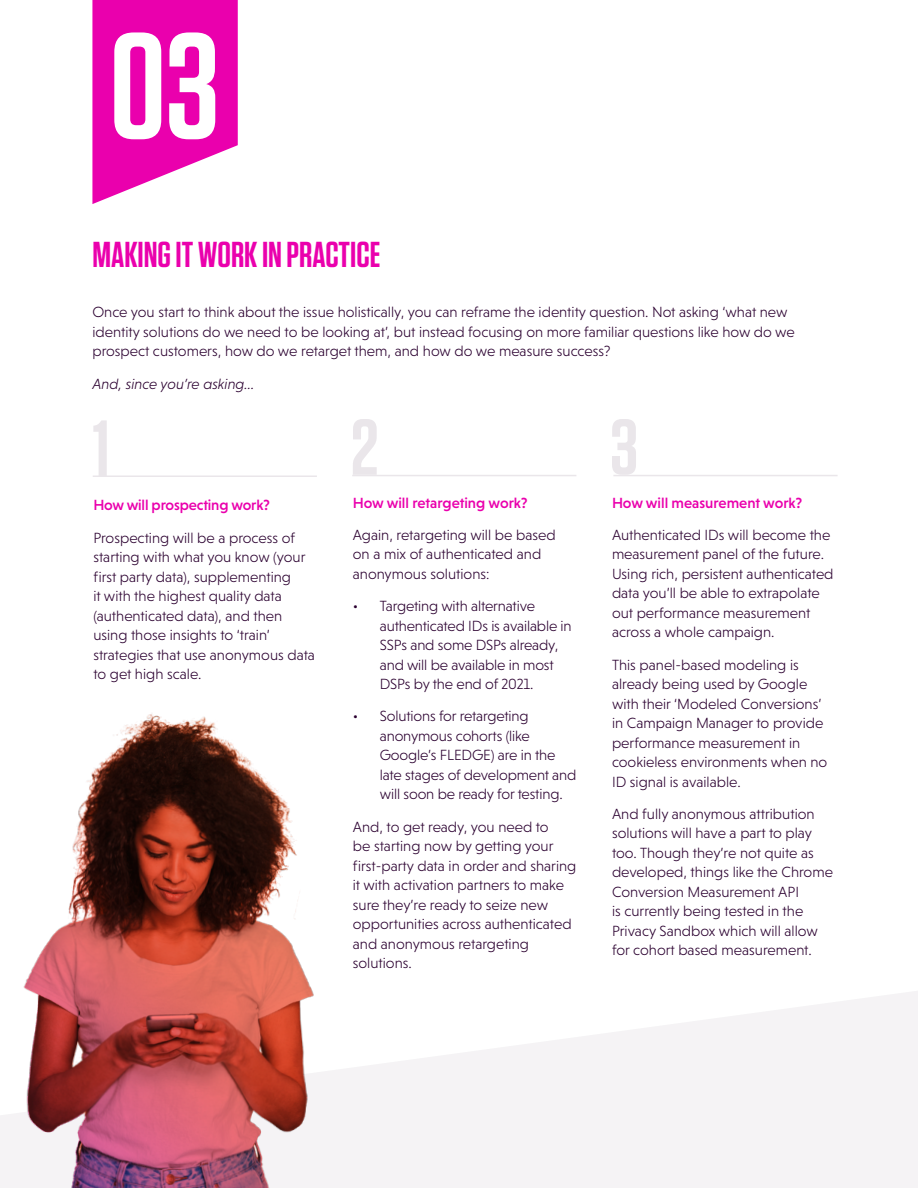
<style>
.page{position:relative;width:918px;height:1188px;background:#fff}
.page>*{position:absolute;margin:0;border:0;box-sizing:border-box;transform-origin:0 0}
.t1{font:600 150px "Tungsten";color:#fff}
.t2{font:600 36px "Tungsten";color:#ea00ad}
.t3{font:300 15px/19.5px "Niveau Grotesk";color:#2b0030}
.t4{font:500 15px "Niveau Grotesk";letter-spacing:-.01em;color:#ea00ad}
.t5{font:italic 300 15px "Niveau Grotesk";color:#2b0030}
</style>
<div class="page">
<svg style="left:92px;top:0;width:146px;height:204px;background:#ed25b9"></svg>
<svg style="left:93px;top:420px;width:14px;height:55px"></svg>
<svg style="left:353px;top:419px;width:24px;height:56px"></svg>
<svg style="left:612px;top:419px;width:24px;height:56px"></svg>
<hr style="left:93px;top:475px;width:224px;height:2px;background:#eae6ea">
<hr style="left:352px;top:475px;width:224px;height:1px;background:#eae6ea">
<hr style="left:613px;top:475px;width:225px;height:1px;background:#eae6ea">
<svg style="left:337px;top:991px;width:581px;height:197px;fill:#f5f3f5"></svg>
<img style="left:0;top:713px;width:337px;height:475px">
<h1 class="t1" style="left:110px;top:7px;width:111px">03</h1>
<h2 class="t2" style="left:92px;top:235px;width:289px">MAKING IT WORK IN PRACTICE</h2>
<p class="t3" style="left:92px;top:303px;width:704px">Once you start to think about the issue holistically, you can reframe the identity question. Not asking ‘what new identity solutions do we need to be looking at’, but instead focusing on more familiar questions like how do we prospect customers, how do we retarget them, and how do we measure success?</p>
<p class="t5" style="left:92px;top:375px;width:164px">And, since you’re asking...</p>
<p class="t4" style="left:93px;top:497px;width:178px">How will prospecting work?</p>
<p class="t3" style="left:93px;top:528px;width:223px">Prospecting will be a process of starting with what you know (your first party data), supplementing<br>it with the highest quality data (authenticated data), and then using those insights to ‘train’ strategies that use anonymous data to get high scale.</p>
<p class="t4" style="left:353px;top:494px;width:176px">How will retargeting work?</p>
<p class="t3" style="left:353px;top:525px;width:204px">Again, retargeting will be based on a mix of authenticated and anonymous solutions:</p>
<p class="t3" style="left:380px;top:596px;width:193px;text-indent:-27px">• Targeting with alternative authenticated IDs is available in<br>SSPs and some DSPs already, and will be available in most<br>DSPs by the end of 2021.</p>
<p class="t3" style="left:380px;top:706px;width:198px;text-indent:-27px">• Solutions for retargeting anonymous cohorts (like<br>Google’s FLEDGE) are in the late stages of development and will soon be ready for testing.</p>
<p class="t3" style="left:353px;top:817px;width:225px">And, to get ready, you need to<br>be starting now by getting your first-party data in order and sharing it with activation partners to make sure they’re ready to seize new opportunities across authenticated and anonymous retargeting solutions.</p>
<p class="t4" style="left:612px;top:494px;width:192px">How will measurement work?</p>
<p class="t3" style="left:612px;top:525px;width:223px">Authenticated IDs will become the measurement panel of the future.<br>Using rich, persistent authenticated data you’ll be able to extrapolate out performance measurement across a whole campaign.</p>
<p class="t3" style="left:612px;top:655px;width:217px">This panel-based modeling is already being used by Google with their ‘Modeled Conversions’ in Campaign Manager to provide performance measurement in cookieless environments when no<br>ID signal is available.</p>
<p class="t3" style="left:612px;top:804px;width:222px">And fully anonymous attribution solutions will have a part to play too. Though they’re not quite as developed, things like the Chrome<br>Conversion Measurement API<br>is currently being tested in the<br>Privacy Sandbox which will allow for cohort based measurement.</p>
</div>
